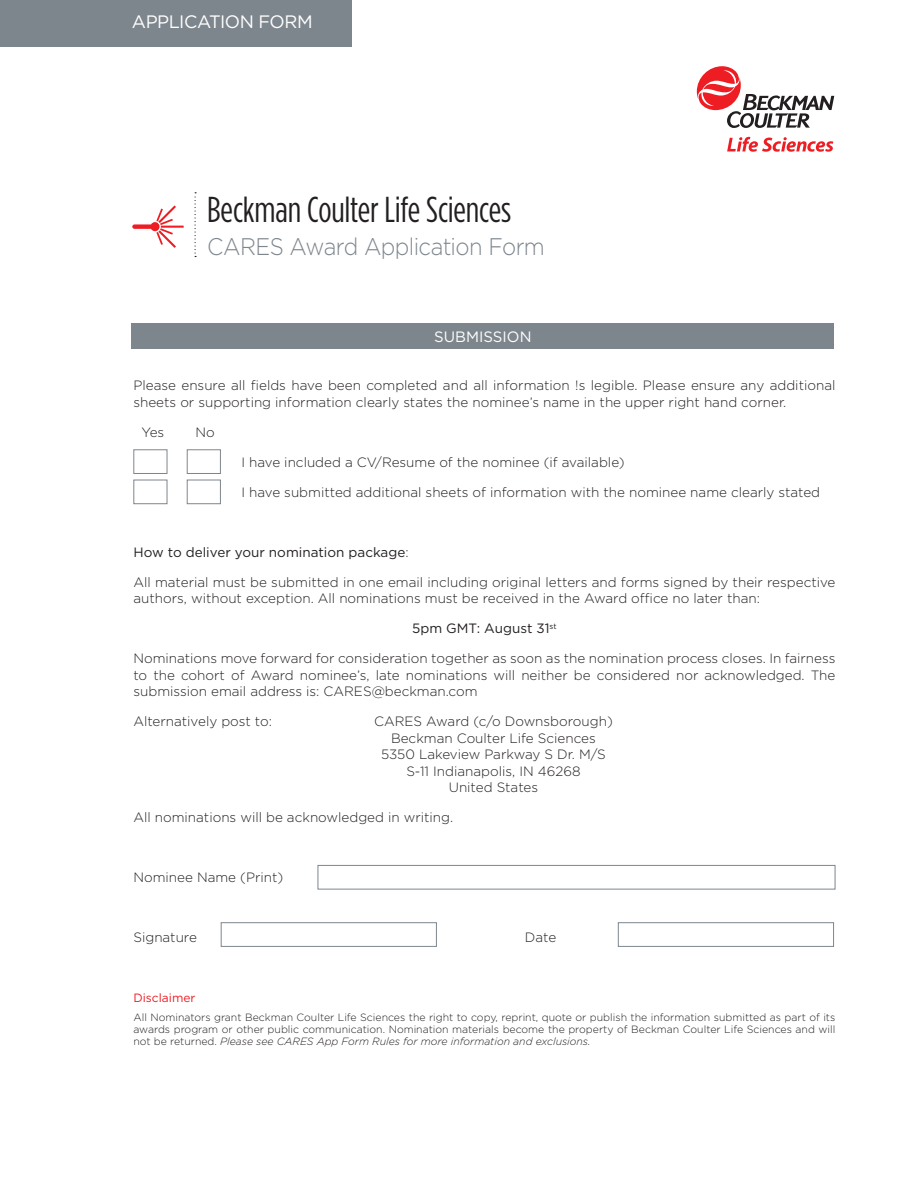
<style>
.page{position:relative;width:918px;height:1188px;background:#fff}
.page>*{position:absolute;margin:0;border:0;box-sizing:border-box;transform-origin:0 0}
.t1{font:36px "Gotham Condensed";letter-spacing:-.005em;color:#231f20}
.t2{font:300 24px "Gotham";letter-spacing:-.025em;color:#7e868d;scale:.92 1}
.t3{font:18px "Gotham";letter-spacing:-.025em;color:#fff}
.t4{font:15px "Gotham";color:#fff}
.t5{font:300 13.5px/16.5px "Gotham";color:#231f20}
.t6{font:13.5px "Gotham";color:#231f20}
.t7{font:12px "Gotham";color:#ee1d23}
.t8{font:300 10.5px/12px "Gotham";color:#231f20;text-align:justify}
.s1{font-weight:300}
.s2{font-style:italic}
</style>
<div class="page">
<svg style="left:697px;top:66px;width:137px;height:62px"></svg>
<svg style="left:727px;top:137px;width:106px;height:15px"></svg>
<svg style="left:195px;top:192px;width:1px;height:65px"></svg>
<svg style="left:132px;top:205px;width:52px;height:43px"></svg>
<div style="left:132px;top:324px;width:702px;height:25px;background:#7e868d"></div>
<div style="left:0;top:0;width:352px;height:46px;background:#7e868d"></div>
<div style="left:187px;top:480px;width:34px;height:24px;border:1px solid #7e868d"></div>
<div style="left:133px;top:480px;width:34px;height:24px;border:1px solid #7e868d"></div>
<div style="left:187px;top:449px;width:34px;height:25px;border:1px solid #7e868d"></div>
<div style="left:133px;top:449px;width:34px;height:25px;border:1px solid #7e868d"></div>
<div style="left:318px;top:865px;width:517px;height:25px;border:1px solid #7e868d"></div>
<div style="left:618px;top:922px;width:216px;height:25px;border:1px solid #7e868d"></div>
<div style="left:221px;top:922px;width:216px;height:25px;border:1px solid #7e868d"></div>
<h3 class="t3" style="left:132px;top:10px;width:182px">APPLICATION FORM</h3>
<h1 class="t1" style="left:207px;top:189px;width:306px">Beckman Coulter Life Sciences</h1>
<h2 class="t2" style="left:207px;top:232px;width:369px">CARES Award Application Form</h2>
<p class="t4" style="left:434px;top:327px;width:99px">SUBMISSION</p>
<p class="t5" style="left:133px;top:377px;width:704px">Please ensure all fields have been completed and all information !s legible. Please ensure any additional sheets or supporting information clearly states the nominee’s name in the upper right hand corner.</p>
<p class="t5" style="left:142px;top:423px;width:24px">Yes</p>
<p class="t5" style="left:196px;top:423px;width:21px">No</p>
<p class="t5" style="left:241px;top:453px;width:385px">I have included a CV/Resume of the nominee (if available)</p>
<p class="t5" style="left:241px;top:483px;width:580px">I have submitted additional sheets of information with the nominee name clearly stated</p>
<p class="t6" style="left:133px;top:543px;width:277px">How to deliver your nomination package<span class="s1">:</span></p>
<p class="t5" style="left:133px;top:573px;width:704px">All material must be submitted in one email including original letters and forms signed by their respective authors, without exception. All nominations must be received in the Award office no later than:</p>
<p class="t6" style="left:412px;top:620px;width:146px">5pm GMT: August 31<sup>st</sup></p>
<p class="t5" style="left:133px;top:650px;width:704px;text-align:justify">Nominations move forward for consideration together as soon as the nomination process closes. In fairness to the cohort of Award nominee’s, late nominations will neither be considered nor acknowledged. The submission email address is: CARES@beckman.com</p>
<p class="t5" style="left:133px;top:713px;width:140px">Alternatively post to:</p>
<p class="t5" style="left:374px;top:713px;width:240px;text-align:center">CARES Award (c/o Downsborough)<br>Beckman Coulter Life Sciences<br>5350 Lakeview Parkway S Dr. M/S<br>S-11 Indianapolis, IN 46268<br>United States</p>
<p class="t5" style="left:133px;top:809px;width:321px">All nominations will be acknowledged in writing.</p>
<p class="t5" style="left:133px;top:869px;width:151px">Nominee Name (Print)</p>
<p class="t5" style="left:133px;top:929px;width:65px">Signature</p>
<p class="t5" style="left:525px;top:929px;width:33px">Date</p>
<p class="t7" style="left:133px;top:990px;width:64px">Disclaimer</p>
<p class="t8" style="left:133px;top:1011px;width:703px">All Nominators grant Beckman Coulter Life Sciences the right to copy, reprint, quote or publish the information submitted as part of its awards program or other public communication. Nomination materials become the property of Beckman Coulter Life Sciences and will not be returned. <span class="s2">Please see CARES App Form Rules for more information and exclusions.</span></p>
</div>
